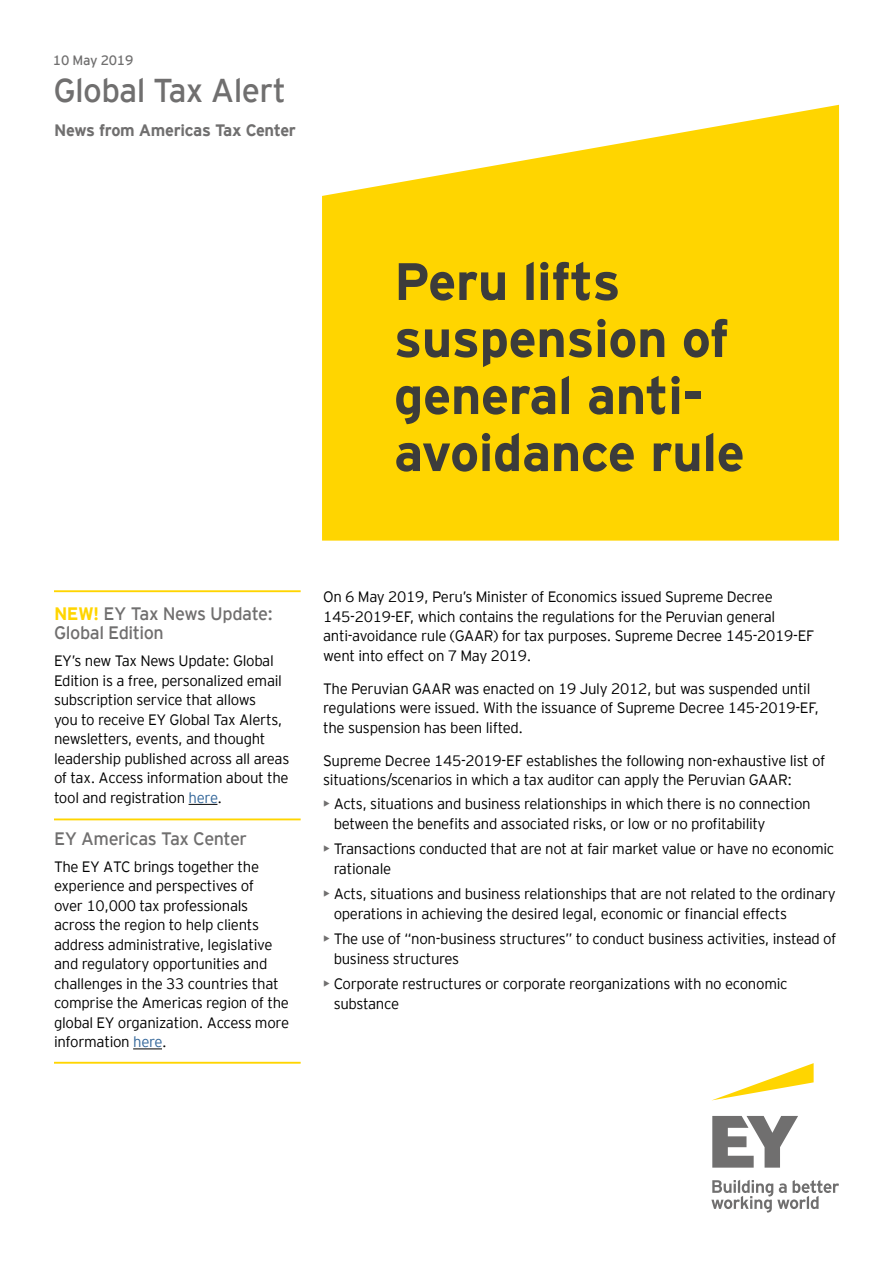
<style>
.page{position:relative;width:893px;height:1263px;background:#fff}
.page>*{position:absolute;margin:0;border:0;box-sizing:border-box;transform-origin:0 0}
.t1{font:700 52.5px/57px "EY Interstate";letter-spacing:-.01em;color:#3c3c3b}
.t2{font:33px "EY Interstate";letter-spacing:-.02em;color:#706f6f}
.t3{font:18px/19.5px "EY Interstate";letter-spacing:-.025em;color:#706f6f}
.t4{font:700 16.5px "EY Interstate";letter-spacing:-.02em;color:#706f6f}
.t5{font:300 15px/19.5px "EY Interstate";letter-spacing:-.02em;color:#000}
.t6{font:13.5px "EY Interstate";letter-spacing:-.02em;color:#706f6f}
.s1{font-weight:700;color:#ffd500}
.s2{color:#369}
.s3{font-weight:400;color:#706f6f}
</style>
<div class="page">
<svg style="left:322px;top:105px;width:517px;height:436px;background:#ffd91a"></svg>
<svg style="left:189px;top:804px;width:28px;height:1px"></svg>
<svg style="left:133px;top:1049px;width:29px;height:1px"></svg>
<hr style="left:54px;top:590px;width:247px;height:2px;background:#ffd500">
<hr style="left:54px;top:1062px;width:247px;height:2px;background:#ffd500">
<hr style="left:54px;top:818px;width:247px;height:2px;background:#ffd500">
<svg style="left:713px;top:1063px;width:101px;height:37px"></svg>
<svg style="left:711px;top:1116px;width:128px;height:96px"></svg>
<p class="t6" style="left:53px;top:50px;width:82px">10 May 2019</p>
<h2 class="t2" style="left:53px;top:67px;width:234px">Global Tax Alert</h2>
<p class="t4" style="left:54px;top:118px;width:243px">News from Americas Tax Center</p>
<h1 class="t1" style="left:394px;top:250px;width:352px">Peru lifts suspension of general anti&shy;avoidance rule</h1>
<p class="t3" style="left:54px;top:602px;width:220px"><span class="s1">NEW!</span> EY Tax News Update:<br>Global Edition</p>
<p class="t5" style="left:54px;top:650px;width:237px">EY’s new Tax News Update: Global Edition is a free, personalized email subscription service that allows<br>you to receive EY Global Tax Alerts, newsletters, events, and thought leadership published across all areas of tax. Access information about the tool and registration <span class="s2">here</span>.</p>
<p class="t3" style="left:54px;top:827px;width:195px">EY Americas Tax Center</p>
<p class="t5" style="left:54px;top:855px;width:237px">The EY ATC brings together the experience and perspectives of<br>over 10,000 tax professionals across the region to help clients address administrative, legislative and regulatory opportunities and challenges in the 33 countries that comprise the Americas region of the global EY organization. Access more information <span class="s2">here</span>.</p>
<p class="t5" style="left:323px;top:586px;width:493px">On 6 May 2019, Peru’s Minister of Economics issued Supreme Decree 145-2019-EF, which contains the regulations for the Peruvian general anti-avoidance rule (GAAR) for tax purposes. Supreme Decree 145-2019-EF went into effect on 7 May 2019.</p>
<p class="t5" style="left:323px;top:678px;width:497px">The Peruvian GAAR was enacted on 19 July 2012, but was suspended until regulations were issued. With the issuance of Supreme Decree 145-2019-EF, the suspension has been lifted.</p>
<p class="t5" style="left:323px;top:750px;width:504px">Supreme Decree 145-2019-EF establishes the following non-exhaustive list of situations/scenarios in which a tax auditor can apply the Peruvian GAAR:</p>
<p class="t5" style="left:334px;top:793px;width:479px;text-indent:-10px"><span class="s3">•</span> Acts, situations and business relationships in which there is no connection between the benefits and associated risks, or low or no profitability</p>
<p class="t5" style="left:334px;top:838px;width:502px;text-indent:-10px"><span class="s3">•</span> Transactions conducted that are not at fair market value or have no economic rationale</p>
<p class="t5" style="left:334px;top:883px;width:504px;text-indent:-10px"><span class="s3">•</span> Acts, situations and business relationships that are not related to the ordinary operations in achieving the desired legal, economic or financial effects</p>
<p class="t5" style="left:334px;top:928px;width:504px;text-indent:-10px"><span class="s3">•</span> The use of “non-business structures” to conduct business activities, instead of business structures</p>
<p class="t5" style="left:334px;top:973px;width:455px;text-indent:-10px"><span class="s3">•</span> Corporate restructures or corporate reorganizations with no economic substance</p>
</div>
